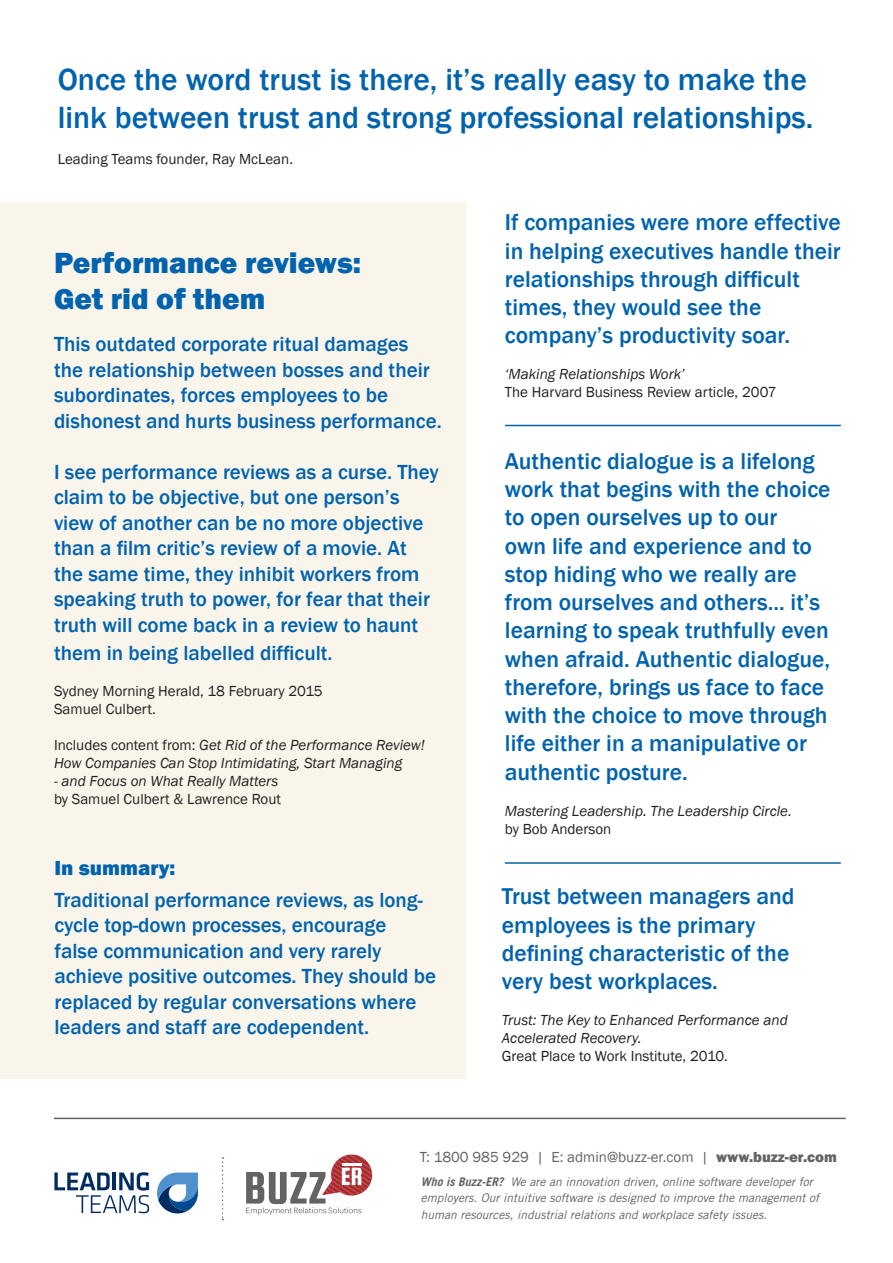
<style>
.page{position:relative;width:893px;height:1263px;background:#fff}
.page>*{position:absolute;margin:0;border:0;box-sizing:border-box;transform-origin:0 0}
.t1{font:500 31.5px/37.8px "Franklin Gothic";color:#0163ae}
.t2{font:800 30px/36px "Franklin Gothic";color:#0163ae}
.t3{font:500 23.55px/28.2px "Franklin Gothic";color:#0163ae}
.t4{font:500 21px/25.5px "Franklin Gothic";color:#0163ae}
.t5{font:800 21px "Franklin Gothic";color:#0163ae}
.t6{font:italic 15px/18px "Franklin Gothic";color:#231f20}
.t7{font:15px/18px "Franklin Gothic";color:#231f20}
.t8{font:15px "Franklin Gothic";color:#626362}
.t9{font:italic 12px/16.5px "Trade Gothic LT Std";color:#626362}
.s1{font-style:normal}
.s2{font-weight:800}
.s3{font-weight:700}
</style>
<div class="page">
<div style="left:0;top:202px;width:466px;height:876px;background:#faf5ea"></div>
<svg style="left:157px;top:1172px;width:41px;height:41px"></svg>
<svg style="left:54px;top:1172px;width:95px;height:41px"></svg>
<svg style="left:246px;top:1154px;width:126px;height:61px"></svg>
<svg style="left:222px;top:1157px;width:2px;height:63px"></svg>
<hr style="left:54px;top:1118px;width:792px;height:1px;background:#626362">
<hr style="left:505px;top:425px;width:336px;height:1px;background:#0163ae">
<hr style="left:505px;top:862px;width:336px;height:2px;background:#0163ae">
<h1 class="t1" style="left:58px;top:61px;width:757px">Once the word trust is there, it’s really easy to make the link between trust and strong professional relationships.</h1>
<p class="t7" style="left:58px;top:150px;width:237px">Leading Teams founder, Ray McLean.</p>
<h2 class="t2" style="left:54px;top:245px;width:309px">Performance reviews:<br>Get rid of them</h2>
<p class="t4" style="left:54px;top:332px;width:389px">This outdated corporate ritual damages the relationship between bosses and their subordinates, forces employees to be dishonest and hurts business performance.</p>
<p class="t4" style="left:54px;top:459px;width:386px">I see performance reviews as a curse. They claim to be objective, but one person’s view of another can be no more objective than a film critic’s review of a movie. At the same time, they inhibit workers from speaking truth to power, for fear that their truth will come back in a review to haunt</p>
<p class="t4" style="left:54px;top:640px;width:280px">them in being labelled difficult.</p>
<p class="t7" style="left:54px;top:682px;width:270px">Sydney Morning Herald, 18 February 2015<br>Samuel Culbert.</p>
<p class="t6" style="left:54px;top:736px;width:372px"><span class="s1">Includes content from:</span> Get Rid of the Performance Review!<br>How Companies Can Stop Intimidating, Start Managing</p>
<p class="t6" style="left:54px;top:772px;width:226px">- and Focus on What Really Matters</p>
<p class="t7" style="left:54px;top:790px;width:229px">by Samuel Culbert &amp; Lawrence Rout</p>
<p class="t5" style="left:54px;top:854px;width:123px">In summary:</p>
<p class="t4" style="left:54px;top:887px;width:383px">Traditional performance reviews, as long&shy;cycle top-down processes, encourage<br>false communication and very rarely achieve positive outcomes. They should be replaced by regular conversations where leaders and staff are codependent.</p>
<p class="t3" style="left:505px;top:209px;width:337px">If companies were more effective in helping executives handle their relationships through difficult times, they would see the company’s productivity soar.</p>
<p class="t6" style="left:505px;top:366px;width:181px">‘Making Relationships Work’</p>
<p class="t7" style="left:505px;top:384px;width:273px">The Harvard Business Review article, 2007</p>
<p class="t3" style="left:505px;top:447px;width:327px">Authentic dialogue is a lifelong work that begins with the choice to open ourselves up to our<br>own life and experience and to stop hiding who we really are from ourselves and others... it’s learning to speak truthfully even when afraid. Authentic dialogue, therefore, brings us face to face with the choice to move through life either in a manipulative or authentic posture.</p>
<p class="t6" style="left:505px;top:802px;width:288px">Mastering Leadership. The Leadership Circle.</p>
<p class="t7" style="left:505px;top:820px;width:108px">by Bob Anderson</p>
<p class="t3" style="left:502px;top:883px;width:294px">Trust between managers and employees is the primary defining characteristic of the very best workplaces.</p>
<p class="t6" style="left:502px;top:1011px;width:287px">Trust: The Key to Enhanced Performance and<br>Accelerated Recovery.</p>
<p class="t7" style="left:502px;top:1047px;width:228px">Great Place to Work Institute, 2010.</p>
<p class="t8" style="left:420px;top:1148px;width:418px">T: 1800 985 929 | E: admin@buzz-er.com | <span class="s2">www.buzz-er.com</span></p>
<p class="t9" style="left:421px;top:1173px;width:400px"><span class="s3">Who is Buzz-ER?</span> We are an innovation driven, online software developer for employers. Our intuitive software is designed to improve the management of human resources, industrial relations and workplace safety issues.</p>
</div>
